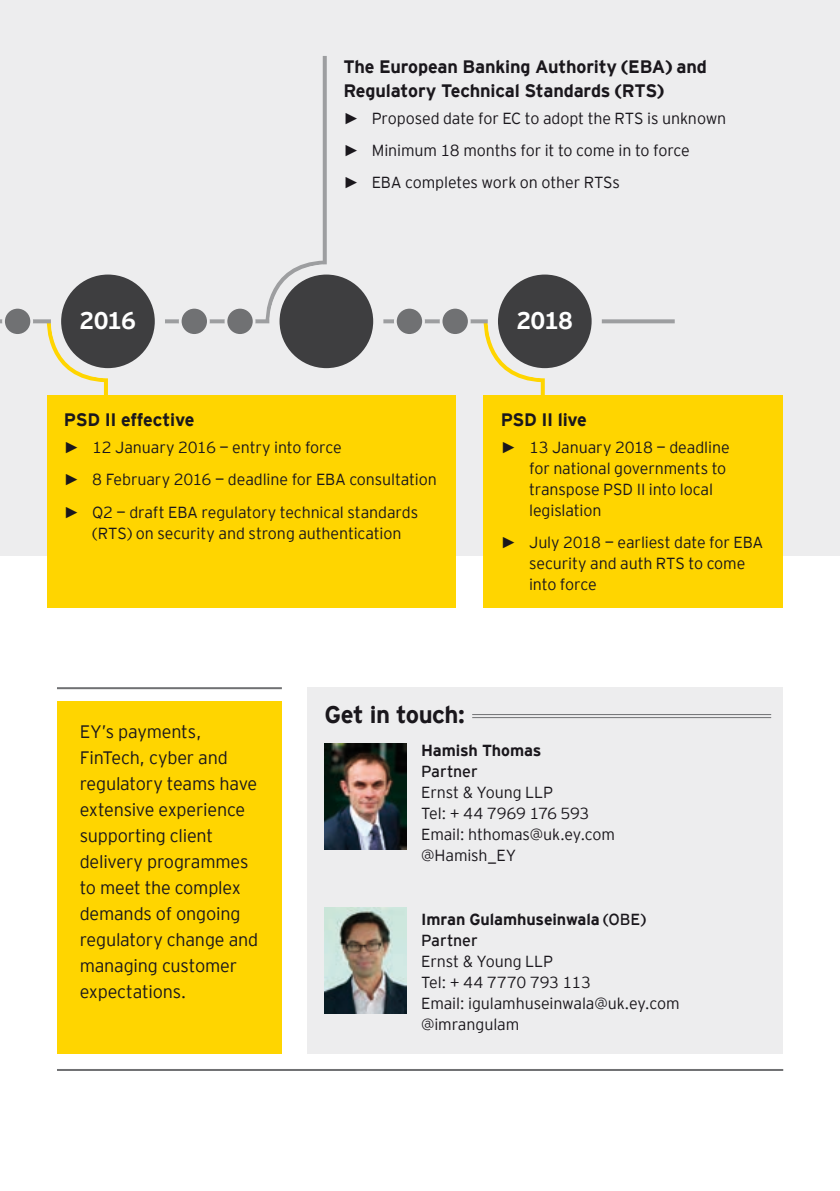
<style>
.page{position:relative;width:840px;height:1191px;background:#fff}
.page>*{position:absolute;margin:0;border:0;box-sizing:border-box;transform-origin:0 0}
.t1{font:700 24px "EY Interstate";letter-spacing:-.02em;color:#1a171c}
.t2{font:700 24px "EY Interstate";letter-spacing:-.04em;color:#fff}
.t3{font:300 18px/26px "EY Interstate";letter-spacing:-.01em;color:#1a171c}
.t4{font:700 18px/24px "EY Interstate";letter-spacing:-.01em;color:#1a171c}
.t5{font:300 16px/21px "EY Interstate";letter-spacing:-.01em;color:#1a171c}
.t6{font:700 16px/21px "EY Interstate";letter-spacing:-.005em;color:#1a171c}
.t7{font:16px "EY Interstate";letter-spacing:-.005em;color:#1a171c}
.s1{font-family:"Arial";font-weight:700}
.s2{font-weight:400}
</style>
<div class="page">
<div style="left:0;top:0;width:839px;height:556px;background:#ededee"></div>
<hr style="left:104px;top:368px;width:4px;height:167px;background:#ffd500">
<svg style="left:45px;top:323px;width:63px;height:61px"></svg>
<svg style="left:540px;top:384px;width:4px;height:11px"></svg>
<svg style="left:481px;top:323px;width:64px;height:61px"></svg>
<svg style="left:322px;top:56px;width:4px;height:202px"></svg>
<svg style="left:263px;top:258px;width:64px;height:66px"></svg>
<svg style="left:0;top:319px;width:674px;height:4px"></svg>
<div style="left:51px;top:264px;width:114px;height:114px;background:#ededee;border-radius:50%"></div>
<div style="left:61px;top:274px;width:94px;height:94px;background:#3e3e40;border-radius:50%"></div>
<div style="left:269px;top:264px;width:114px;height:114px;background:#ededee;border-radius:50%"></div>
<div style="left:279px;top:274px;width:94px;height:94px;background:#3e3e40;border-radius:50%"></div>
<div style="left:487px;top:264px;width:114px;height:114px;background:#ededee;border-radius:50%"></div>
<div style="left:497px;top:274px;width:94px;height:94px;background:#3e3e40;border-radius:50%"></div>
<div style="left:179px;top:306px;width:31px;height:31px;background:#ededee;border-radius:50%"></div>
<div style="left:181px;top:309px;width:26px;height:25px;background:#707173;border-radius:50%"></div>
<div style="left:394px;top:306px;width:30px;height:31px;background:#ededee;border-radius:50%"></div>
<div style="left:396px;top:309px;width:26px;height:25px;background:#707173;border-radius:50%"></div>
<svg style="left:2px;top:306px;width:31px;height:31px"></svg>
<div style="left:5px;top:309px;width:25px;height:25px;background:#707173;border-radius:50%"></div>
<svg style="left:224px;top:306px;width:31px;height:31px"></svg>
<div style="left:227px;top:309px;width:25px;height:25px;background:#707173;border-radius:50%"></div>
<svg style="left:439px;top:306px;width:31px;height:31px"></svg>
<div style="left:442px;top:309px;width:25px;height:25px;background:#707173;border-radius:50%"></div>
<div style="left:47px;top:395px;width:408px;height:212px;background:#ffd500"></div>
<div style="left:483px;top:395px;width:299px;height:212px;background:#ffd500"></div>
<div style="left:307px;top:687px;width:475px;height:367px;background:#ededee"></div>
<hr style="left:472px;top:714px;width:298px;height:1px;background:#707173">
<hr style="left:472px;top:717px;width:298px;height:1px;background:#707173">
<div style="left:57px;top:701px;width:225px;height:353px;background:#ffd500"></div>
<img style="left:324px;top:743px;width:83px;height:106px">
<img style="left:324px;top:907px;width:83px;height:106px">
<hr style="left:57px;top:1069px;width:725px;height:2px;background:#707173">
<hr style="left:57px;top:687px;width:225px;height:2px;background:#707173">
<p class="t4" style="left:343px;top:53px;width:365px">The European Banking Authority (EBA) and<br>Regulatory Technical Standards (RTS)</p>
<p class="t5" style="left:343px;top:101px;width:384px;line-height:32.4px"><span class="s1">►</span> Proposed date for EC to adopt the RTS is unknown <span class="s1">►</span> Minimum 18 months for it to come in to force<br><span class="s1">►</span> EBA completes work on other RTSs</p>
<h1 class="t2" style="left:80px;top:303px;width:58px">2016</h1>
<h1 class="t2" style="left:516px;top:303px;width:58px">2018</h1>
<p class="t4" style="left:64px;top:407px;width:132px">PSD II effective</p>
<p class="t5" style="left:64px;top:430px;width:374px;line-height:32.4px"><span class="s1">►</span> 12 January 2016 — entry into force<br><span class="s1">►</span> 8 February 2016 — deadline for EBA consultation <span class="s1">►</span> Q2 — draft EBA regulatory technical standards</p>
<p class="t5" style="left:92px;top:521px;width:310px">(RTS) on security and strong authentication</p>
<p class="t4" style="left:500px;top:407px;width:88px">PSD II live</p>
<p class="t5" style="left:529px;top:436px;width:202px;text-indent:-28px"><span class="s1">►</span> 13 January 2018 — deadline for national governments to transpose PSD II into local legislation</p>
<p class="t5" style="left:529px;top:531px;width:236px;text-indent:-28px"><span class="s1">►</span> July 2018 — earliest date for EBA security and auth RTS to come into force</p>
<p class="t3" style="left:80px;top:718px;width:180px">EY’s payments,<br>FinTech, cyber and regulatory teams have extensive experience supporting client delivery programmes to meet the complex demands of ongoing regulatory change and managing customer expectations.</p>
<h1 class="t1" style="left:324px;top:697px;width:142px">Get in touch:</h1>
<p class="t6" style="left:421px;top:739px;width:122px">Hamish Thomas</p>
<p class="t7" style="left:421px;top:760px;width:58px">Partner</p>
<p class="t5" style="left:421px;top:781px;width:195px">Ernst &amp; Young LLP<br>Tel: + 44 7969 176 593<br>Email: hthomas@uk.ey.com @Hamish_EY</p>
<p class="t6" style="left:421px;top:907px;width:226px">Imran Gulamhuseinwala <span class="s2">(OBE)<br>Partner</span></p>
<p class="t5" style="left:421px;top:949px;width:260px">Ernst &amp; Young LLP<br>Tel: + 44 7770 793 113<br>Email: igulamhuseinwala@uk.ey.com @imrangulam</p>
</div>
